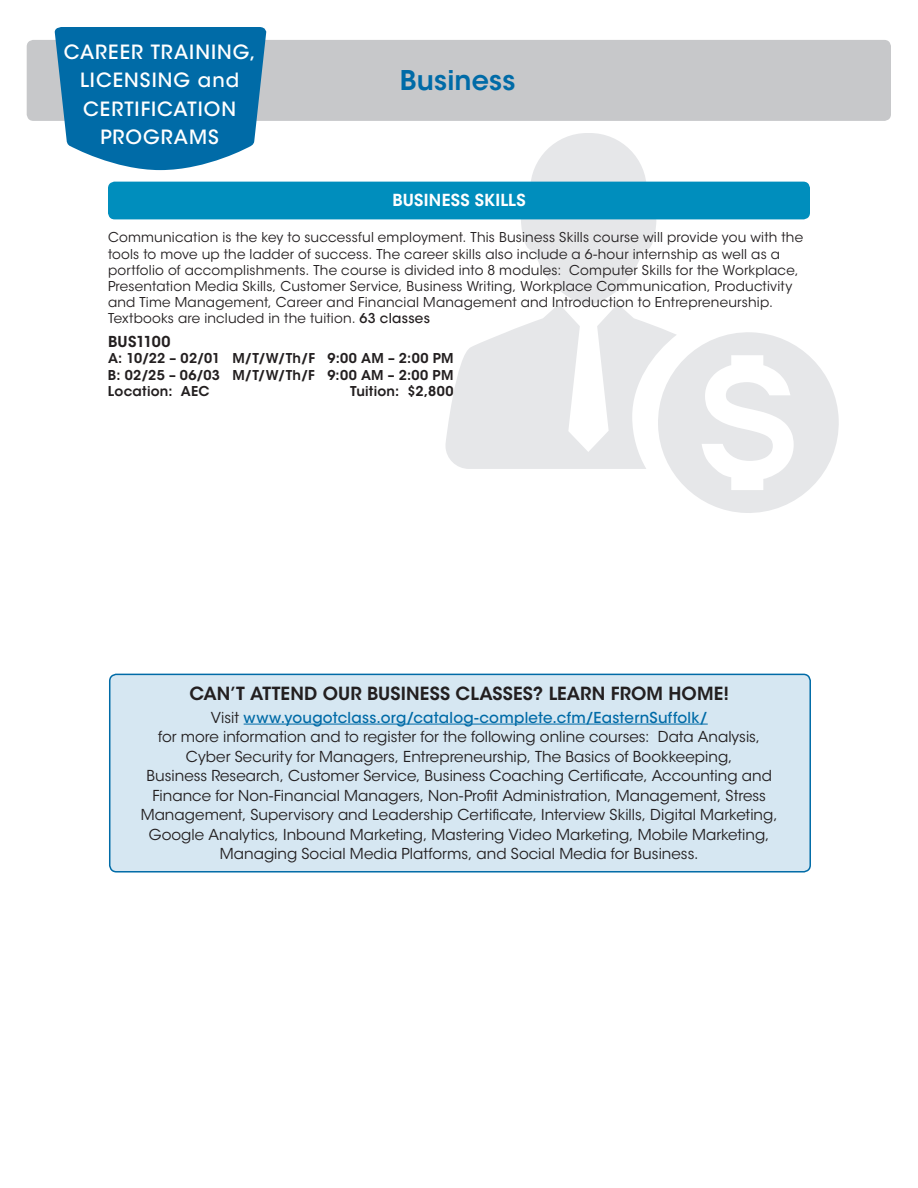
<style>
.page{position:relative;width:918px;height:1188px;background:#fff}
.page>*{position:absolute;margin:0;border:0;box-sizing:border-box;transform-origin:0 0}
.t1{font:600 27px "ITC Avant Garde Std";letter-spacing:.005em;color:#006ba7}
.t2{font:500 19.5px/28.5px "ITC Avant Garde Std";letter-spacing:.05em;color:#fff;text-align:center}
.t3{font:600 18px "ITC Avant Garde Std";letter-spacing:.01em;color:#231f20}
.t4{font:600 16.5px "ITC Avant Garde Std";letter-spacing:.015em;color:#fff}
.t5{font:15px/19.5px "ITC Avant Garde Std";color:#231f20;text-align:center}
.t6{font:600 15px "ITC Avant Garde Std";letter-spacing:-.005em;color:#231f20}
.t7{font:13.5px/16.2px "ITC Avant Garde Std";letter-spacing:.015em;color:#231f20}
.t8{font:600 13.5px/16.5px "ITC Avant Garde Std";letter-spacing:.02em;color:#231f20;text-align:justify}
.s1{font-weight:500}
.s2{font-weight:500;color:#006ba7}
</style>
<div class="page">
<svg style="left:445px;top:133px;width:394px;height:380px"></svg>
<div style="left:27px;top:40px;width:864px;height:81px;background:#c7c8ca;border-radius:7px"></div>
<div style="left:108px;top:182px;width:702px;height:37px;background:#008ebd;border-radius:7px"></div>
<svg style="left:55px;top:27px;width:211px;height:143px;background:#1d7bb0"></svg>
<div style="left:110px;top:674px;width:700px;height:198px;background:#d6e7f2;border-radius:7px"></div>
<hr style="left:244px;top:724px;width:464px;height:1px;background:#006ba7">
<div style="left:109px;top:674px;width:702px;height:199px;border:2px solid #006ba7;border-radius:7px"></div>
<p class="t2" style="left:64px;top:38px;width:193px">CAREER TRAINING,<br>LICENSING and<br>CERTIFICATION</p>
<p class="t2" style="left:100px;top:123px;width:120px">PROGRAMS</p>
<p class="t1" style="left:400px;top:63px;width:117px">Business</p>
<p class="t4" style="left:392px;top:190px;width:135px">BUSINESS SKILLS</p>
<p class="t7" style="left:108px;top:230px;width:697px">Communication is the key to successful employment. This Business Skills course will provide you with the tools to move up the ladder of success. The career skills also include a 6-hour internship as well as a portfolio of accomplishments. The course is divided into 8 modules: Computer Skills for the Workplace, Presentation Media Skills, Customer Service, Business Writing, Workplace Communication, Productivity and Time Management, Career and Financial Management and Introduction to Entrepreneurship.<br>Textbooks are included in the tuition. <span class="s1">63 classes</span></p>
<p class="t6" style="left:108px;top:332px;width:64px">BUS1100</p>
<p class="t8" style="left:108px;top:350px;width:347px">A: 10/22 – 02/01 M/T/W/Th/F 9:00 AM – 2:00 PM B: 02/25 – 06/03 M/T/W/Th/F 9:00 AM – 2:00 PM Location: AEC</p>
<p class="t8" style="left:350px;top:383px;width:105px">Tuition: $2,800</p>
<p class="t3" style="left:189px;top:682px;width:541px">CAN’T ATTEND OUR BUSINESS CLASSES? LEARN FROM HOME!</p>
<p class="t5" style="left:141px;top:708px;width:639px">Visit <span class="s2">www.yougotclass.org/catalog-complete.cfm/EasternSuffolk/<br></span>for more information and to register for the following online courses: Data Analysis, Cyber Security for Managers, Entrepreneurship, The Basics of Bookkeeping,<br>Business Research, Customer Service, Business Coaching Certificate, Accounting and Finance for Non-Financial Managers, Non-Profit Administration, Management, Stress Management, Supervisory and Leadership Certificate, Interview Skills, Digital Marketing, Google Analytics, Inbound Marketing, Mastering Video Marketing, Mobile Marketing, Managing Social Media Platforms, and Social Media for Business.</p>
</div>
